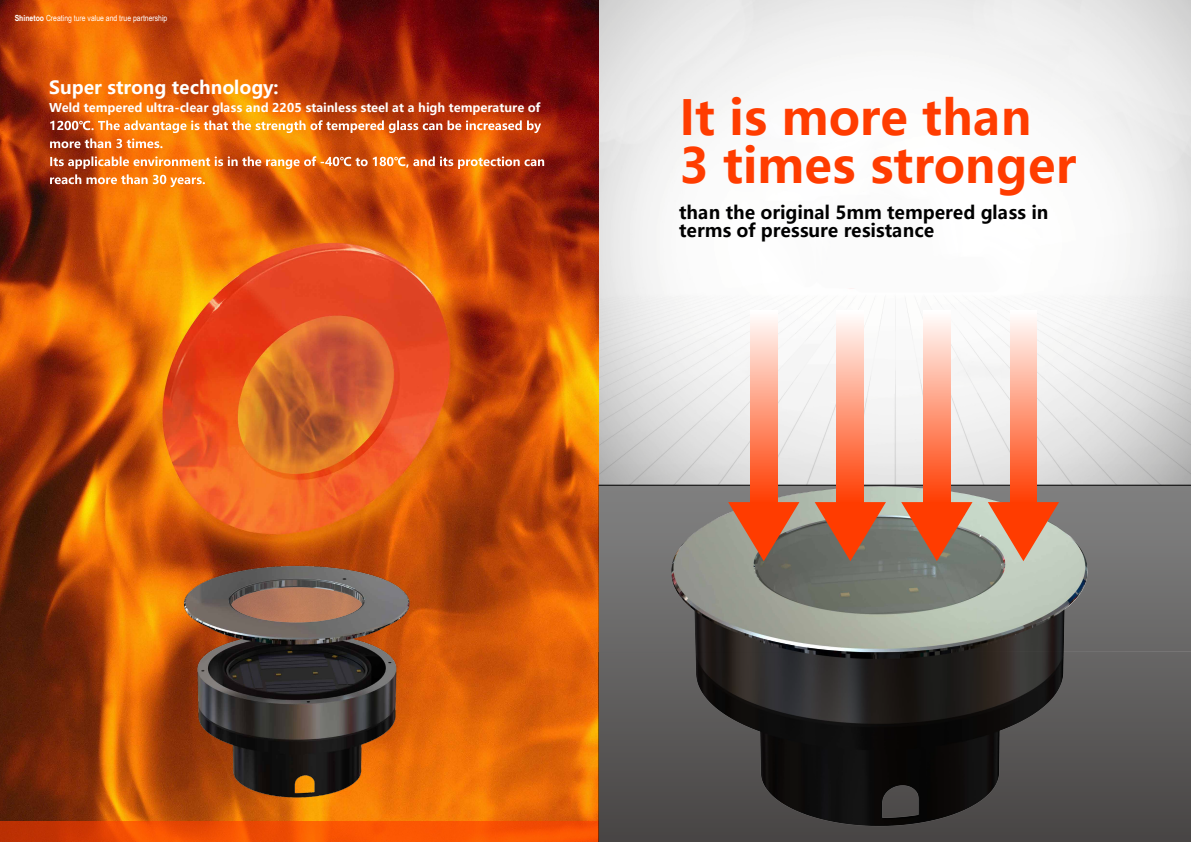
<style>
.page{position:relative;width:1191px;height:842px;background:#fff}
.page>*{position:absolute;margin:0;border:0;box-sizing:border-box;transform-origin:0 0}
.t1{font:700 47.9px/47.9px "Microsoft Ya Hei";color:#ff3c00}
.t2{font:700 18px/18px "Microsoft Ya Hei";color:#000}
.t3{font:700 18px "Microsoft Ya Hei";color:#fff}
.t4{font:700 12px "Microsoft Ya Hei";color:#fff}
.t5{font:8.4px "Arial Narrow";color:#fff}
.s1{font-weight:700}
</style>
<div class="page">
<img style="left:598px;top:0;width:593px;height:94px">
<img style="left:0;top:0;width:598px;height:821px">
<svg style="left:0;top:821px;width:507px;height:21px;background:#e44802"></svg>
<img style="left:50px;top:120px;width:457px;height:28px">
<svg style="left:50px;top:156px;width:457px;height:31px;background:#de722b"></svg>
<img style="left:97px;top:407px;width:410px;height:426px">
<img style="left:507px;top:94px;width:684px;height:748px">
<svg style="left:598px;top:652px;width:593px;height:190px;background:#3c3a39"></svg>
<svg style="left:892px;top:485px;width:299px;height:167px;background:#828681"></svg>
<svg style="left:598px;top:485px;width:294px;height:167px;background:#7d7f79"></svg>
<div style="left:750px;top:310px;width:27px;height:192px;background:linear-gradient(to bottom,#fff,#ff3f04)"></div>
<svg style="left:728px;top:502px;width:71px;height:59px;background:#c26240"></svg>
<div style="left:837px;top:310px;width:26px;height:192px;background:linear-gradient(to bottom,#fff,#ff3f04)"></div>
<svg style="left:814px;top:502px;width:72px;height:59px;background:#b75938"></svg>
<div style="left:923px;top:310px;width:27px;height:192px;background:linear-gradient(to bottom,#fff,#ff3f04)"></div>
<svg style="left:901px;top:502px;width:71px;height:59px;background:#be613f"></svg>
<div style="left:1010px;top:310px;width:26px;height:192px;background:linear-gradient(to bottom,#fff,#ff3f04)"></div>
<svg style="left:988px;top:502px;width:71px;height:59px;background:#db7e5a"></svg>
<p class="t5" style="left:15px;top:12px;width:154px"><span class="s1">Shinetoo</span> Creating ture value and true partnership</p>
<h2 class="t3" style="left:49px;top:75px;width:231px">Super strong technology:</h2>
<p class="t4" style="left:49px;top:99px;width:493px">Weld tempered ultra-clear glass and 2205 stainless steel at a high temperature of</p>
<h1 class="t1" style="left:679px;top:92px;width:398px">It is more than<br>3 times stronger</h1>
<h2 class="t2" style="left:679px;top:203px;width:371px">than the original 5mm tempered glass in terms of pressure resistance</h2>
</div>
